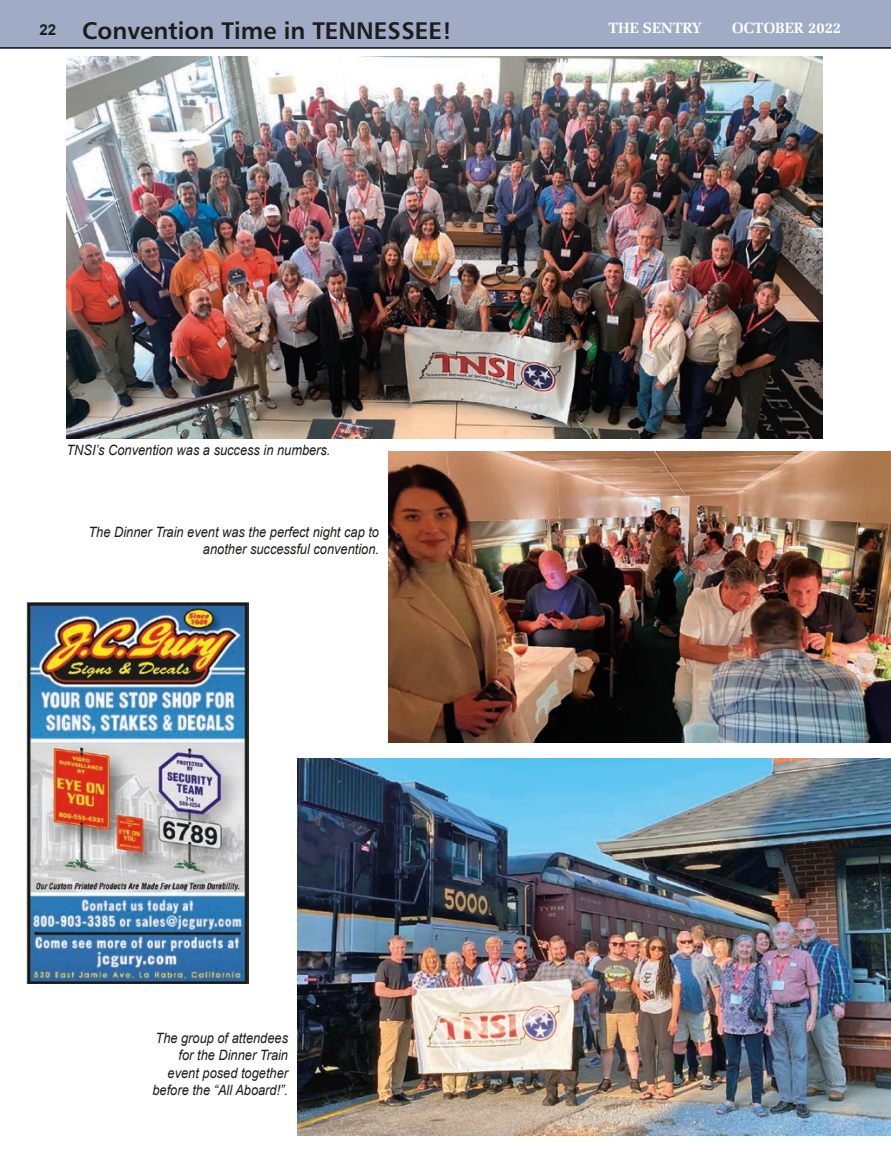
<style>
.page{position:relative;width:891px;height:1161px;background:#fff}
.page>*{position:absolute;margin:0;border:0;box-sizing:border-box;transform-origin:0 0}
.t1{font:24px "Humanist 777 BT Bold B";color:#1c1c1a}
.t2{font:700 15px "Zapf Elliptical 711 BT";color:#fff}
.t3{font:700 15px "Arial";color:#1c1c1a}
.t4{font:italic 14.25px/17.1px "Arial";color:#1c1c1a;text-align:right;scale:.9 1}
</style>
<div class="page">
<div style="left:0;top:0;width:891px;height:49px;background:#a0abc6"></div>
<hr style="left:0;top:47px;width:891px;height:2px;background:#1c1c1a">
<img style="left:66px;top:57px;width:756px;height:381px">
<img style="left:297px;top:758px;width:594px;height:377px">
<img style="left:389px;top:452px;width:502px;height:291px">
<img style="left:27px;top:602px;width:221px;height:382px">
<h1 class="t1" style="left:82px;top:15px;width:371px">Convention Time in TENNESSEE!</h1>
<p class="t3" style="left:40px;top:20px;width:18px">22</p>
<p class="t2" style="left:608px;top:19px;width:95px">THE SENTRY</p>
<p class="t2" style="left:732px;top:19px;width:111px">OCTOBER 2022</p>
<p class="t4" style="left:66px;top:442px;width:295px">TNSI’s Convention was a success in numbers.</p>
<p class="t4" style="left:88px;top:524px;width:324px">The Dinner Train event was the perfect night cap to another successful convention.</p>
<p class="t4" style="left:152px;top:1030px;width:152px">The group of attendees for the Dinner Train event posed together before the “All Aboard!”.</p>
</div>
